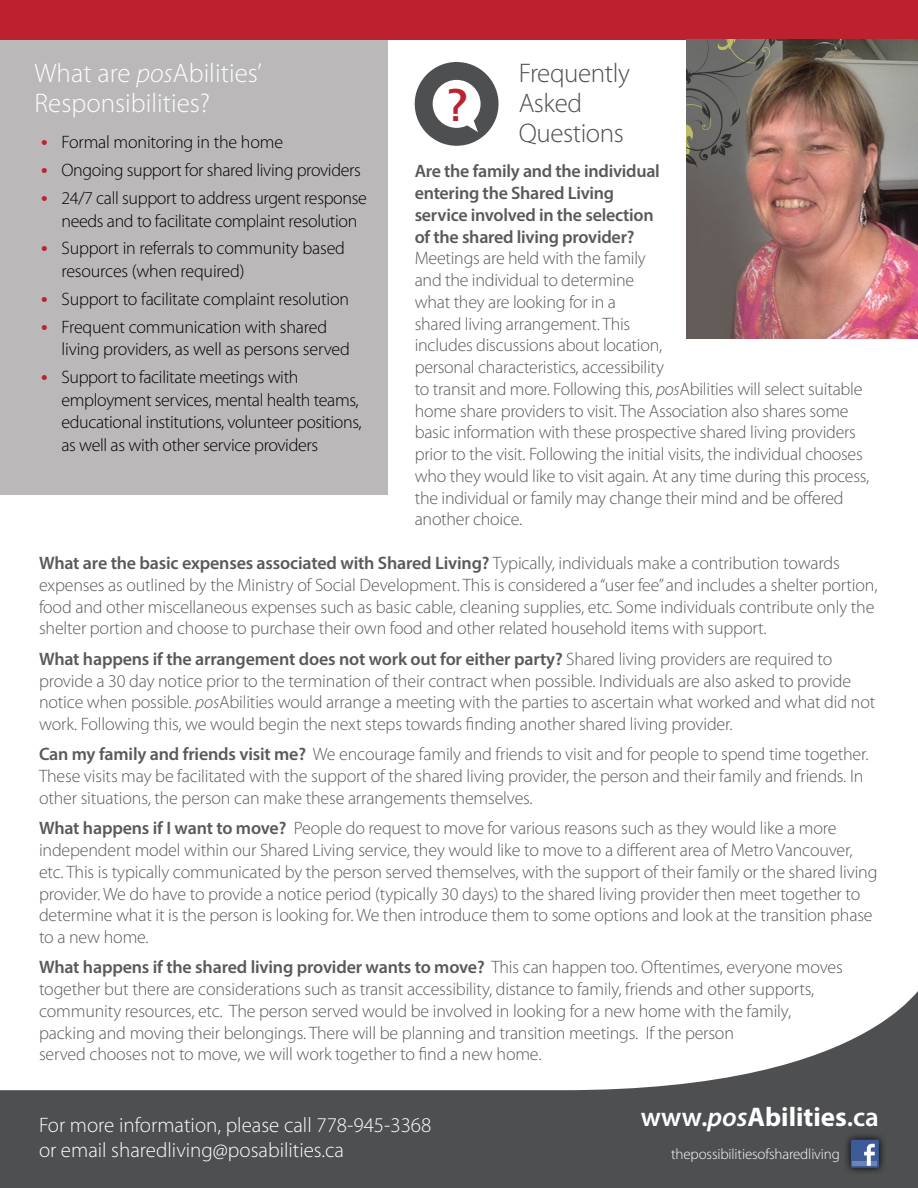
<style>
.page{position:relative;width:918px;height:1188px;background:#fff}
.page>*{position:absolute;margin:0;border:0;box-sizing:border-box;transform-origin:0 0}
.t1{font:600 43.95px "Univers";color:#bd202e}
.t2{font:300 27px/30px "Myriad Pro";color:#fff}
.t3{font:300 27px/30px "Myriad Pro";letter-spacing:-.015em;color:#4e4f51}
.t4{font:700 27px "Myriad Pro";color:#fff}
.t5{font:300 21px/25.5px "Myriad Pro";color:#fff}
.t6{font:300 18px/21.8px "Myriad Pro";letter-spacing:-.01em;color:#58595b}
.t7{font:300 18px/22.5px "Myriad Pro";letter-spacing:-.02em;color:#000}
.t8{font:600 18px/21.8px "Myriad Pro";letter-spacing:-.015em;color:#58595b}
.t9{font:300 15px "Myriad Pro";letter-spacing:-.01em;color:#fff}
.s1{font-style:italic}
.s2{font-weight:600;font-size:21px;color:#bd202e}
.s3{font-weight:600}
.s4{font-weight:600;font-style:italic}
</style>
<div class="page">
<div style="left:0;top:0;width:388px;height:495px;background:#bab8b9"></div>
<svg style="left:0;top:991px;width:918px;height:197px;fill:#4e4f51"></svg>
<div style="left:0;top:0;width:918px;height:40px;background:#bd202e"></div>
<img style="left:686px;top:40px;width:232px;height:298px">
<div style="left:415px;top:62px;width:84px;height:84px;background:#4e4f51;border-radius:50%"></div>
<div style="left:433px;top:80px;width:48px;height:48px;background:#fff;border-radius:50%"></div>
<svg style="left:453px;top:115px;width:25px;height:17px"></svg>
<svg style="left:843px;top:1132px;width:43px;height:44px"></svg>
<div style="left:851px;top:1140px;width:28px;height:28px;background:#3d5b99;border-radius:2px"></div>
<hr style="left:853px;top:1162px;width:24px;height:4px;background:#6e85b4">
<svg style="left:864px;top:1144px;width:11px;height:22px"></svg>
<h2 class="t2" style="left:34px;top:58px;width:229px">What are <span class="s1">pos</span>Abilities’<br>Responsibilities?</h2>
<p class="t7" style="left:41px;top:131px;width:243px"><span class="s2">•</span> Formal monitoring in the home</p>
<p class="t7" style="left:41px;top:159px;width:321px"><span class="s2">•</span> Ongoing support for shared living providers</p>
<p class="t7" style="left:62px;top:187px;width:307px;text-indent:-20px"><span class="s2">•</span> 24/7 call support to address urgent response needs and to facilitate complaint resolution</p>
<p class="t7" style="left:62px;top:237px;width:285px;text-indent:-20px"><span class="s2">•</span> Support in referrals to community based resources (when required)</p>
<p class="t7" style="left:41px;top:287px;width:309px"><span class="s2">•</span> Support to facilitate complaint resolution</p>
<p class="t7" style="left:62px;top:315px;width:290px;text-indent:-20px"><span class="s2">•</span> Frequent communication with shared living providers, as well as persons served</p>
<p class="t7" style="left:62px;top:366px;width:302px;text-indent:-20px"><span class="s2">•</span> Support to facilitate meetings with employment services, mental health teams, educational institutions, volunteer positions, as well as with other service providers</p>
<h2 class="t3" style="left:519px;top:58px;width:113px">Frequently<br>Asked<br>Questions</h2>
<p class="t8" style="left:415px;top:160px;width:247px">Are the family and the individual entering the Shared Living service involved in the selection of the shared living provider?</p>
<p class="t6" style="left:415px;top:247px;width:456px">Meetings are held with the family<br>and the individual to determine<br>what they are looking for in a<br>shared living arrangement. This<br>includes discussions about location,<br>personal characteristics, accessibility<br>to transit and more. Following this, <span class="s1">pos</span>Abilities will select suitable home share providers to visit. The Association also shares some basic information with these prospective shared living providers prior to the visit. Following the initial visits, the individual chooses who they would like to visit again. At any time during this process, the individual or family may change their mind and be offered another choice.</p>
<h1 class="t1" style="left:446px;top:79px;width:23px">?</h1>
<p class="t6" style="left:39px;top:552px;width:840px"><span class="s3">What are the basic expenses associated with Shared Living?</span> Typically, individuals make a contribution towards expenses as outlined by the Ministry of Social Development. This is considered a “user fee” and includes a shelter portion, food and other miscellaneous expenses such as basic cable, cleaning supplies, etc. Some individuals contribute only the shelter portion and choose to purchase their own food and other related household items with support.</p>
<p class="t6" style="left:39px;top:648px;width:838px"><span class="s3">What happens if the arrangement does not work out for either party?</span> Shared living providers are required to provide a 30 day notice prior to the termination of their contract when possible. Individuals are also asked to provide notice when possible. <span class="s1">pos</span>Abilities would arrange a meeting with the parties to ascertain what worked and what did not work. Following this, we would begin the next steps towards finding another shared living provider.</p>
<p class="t6" style="left:39px;top:743px;width:831px"><span class="s3">Can my family and friends visit me?</span> We encourage family and friends to visit and for people to spend time together.<br>These visits may be facilitated with the support of the shared living provider, the person and their family and friends. In other situations, the person can make these arrangements themselves.</p>
<p class="t6" style="left:39px;top:817px;width:840px"><span class="s3">What happens if I want to move?</span> People do request to move for various reasons such as they would like a more independent model within our Shared Living service, they would like to move to a different area of Metro Vancouver, etc. This is typically communicated by the person served themselves, with the support of their family or the shared living provider. We do have to provide a notice period (typically 30 days) to the shared living provider then meet together to determine what it is the person is looking for. We then introduce them to some options and look at the transition phase to a new home.</p>
<p class="t6" style="left:39px;top:956px;width:805px"><span class="s3">What happens if the shared living provider wants to move?</span> This can happen too. Oftentimes, everyone moves together but there are considerations such as transit accessibility, distance to family, friends and other supports, community resources, etc. The person served would be involved in looking for a new home with the family, packing and moving their belongings. There will be planning and transition meetings. If the person<br>served chooses not to move, we will work together to find a new home.</p>
<p class="t5" style="left:39px;top:1112px;width:394px">For more information, please call 778-945-3368 or email sharedliving@posabilities.ca</p>
<h2 class="t4" style="left:641px;top:1099px;width:240px"><span class="s3">www.</span><span class="s4">pos</span>Abilities<span class="s3">.ca</span></h2>
<p class="t9" style="left:671px;top:1145px;width:170px">thepossibilitiesofsharedliving</p>
</div>
